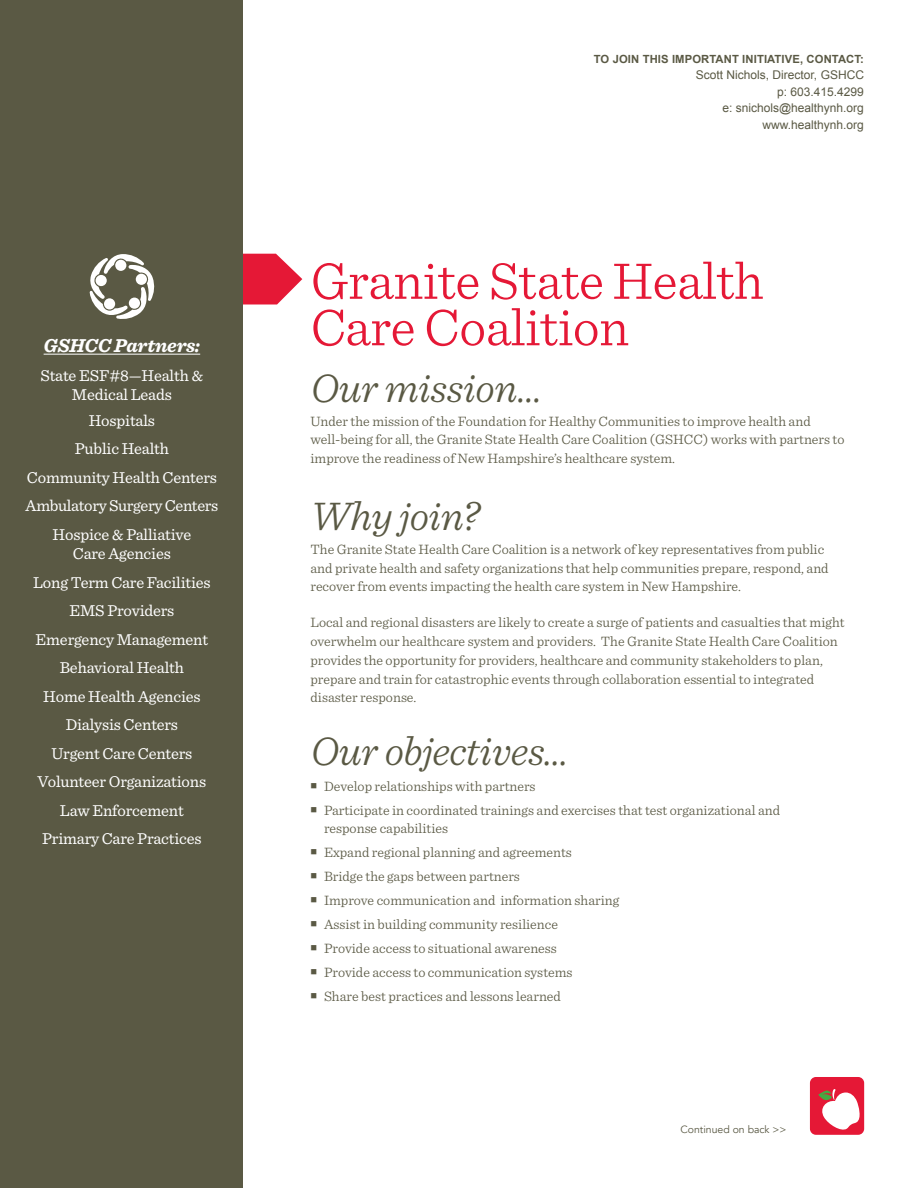
<style>
.page{position:relative;width:918px;height:1188px;background:#fff}
.page>*{position:absolute;margin:0;border:0;box-sizing:border-box;transform-origin:0 0}
.t1{font:300 54px/46.5px "Sentinel";letter-spacing:-.01em;color:#e51836}
.t2{font:italic 300 42px "Sentinel";letter-spacing:-.01em;color:#5a5944}
.t3{font:italic 700 19.5px "Sentinel";letter-spacing:-.01em;color:#fff}
.t4{font:16.5px/28.5px "Sentinel";letter-spacing:-.01em;color:#fff;text-align:center}
.t5{font:300 14.25px/18.8px "Sentinel";color:#5a5944}
.t6{font:12px/16.5px "Arial";color:#5a5944;text-align:right}
.t7{font:700 11.25px "Arial";letter-spacing:.01em;color:#5a5944}
.t8{font:10.5px "Avenir";color:#5a5944}
</style>
<div class="page">
<div style="left:0;top:0;width:243px;height:1188px;background:#5a5944"></div>
<hr style="left:44px;top:354px;width:156px;height:1px;background:#fff">
<svg style="left:90px;top:254px;width:212px;height:65px"></svg>
<div style="left:136px;top:274px;width:11px;height:11px;background:#fff;border-radius:50%"></div>
<svg style="left:810px;top:1077px;width:54px;height:58px"></svg>
<h3 class="t3" style="left:44px;top:330px;width:158px">GSHCC Partners:</h3>
<p class="t4" style="left:40px;top:364px;width:164px;line-height:19.5px">State ESF#8—Health &amp;<br>Medical Leads</p>
<p class="t4" style="left:26px;top:405px;width:194px">Hospitals<br>Public Health<br>Community Health Centers<br>Ambulatory Surgery Centers<br>Hospice &amp; Palliative</p>
<p class="t4" style="left:33px;top:538px;width:179px">Care Agencies<br>Long Term Care Facilities<br>EMS Providers<br>Emergency Management<br>Behavioral Health<br>Home Health Agencies<br>Dialysis Centers<br>Urgent Care Centers<br>Volunteer Organizations<br>Law Enforcement<br>Primary Care Practices</p>
<p class="t7" style="left:594px;top:51px;width:272px">TO JOIN THIS IMPORTANT INITIATIVE, CONTACT:</p>
<p class="t6" style="left:696px;top:67px;width:170px">Scott Nichols, Director, GSHCC p: 603.415.4299<br>e: snichols@healthynh.org www.healthynh.org</p>
<h1 class="t1" style="left:310px;top:254px;width:455px">Granite State Health<br>Care Coalition</h1>
<h2 class="t2" style="left:310px;top:357px;width:234px">Our mission...</h2>
<p class="t5" style="left:310px;top:410px;width:535px">Under the mission of the Foundation for Healthy Communities to improve health and well-being for all, the Granite State Health Care Coalition (GSHCC) works with partners to improve the readiness of New Hampshire’s healthcare system.</p>
<h2 class="t2" style="left:310px;top:484px;width:170px">Why join?</h2>
<p class="t5" style="left:310px;top:539px;width:520px">The Granite State Health Care Coalition is a network of key representatives from public and private health and safety organizations that help communities prepare, respond, and recover from events impacting the health care system in New Hampshire.</p>
<p class="t5" style="left:310px;top:612px;width:536px">Local and regional disasters are likely to create a surge of patients and casualties that might overwhelm our healthcare system and providers. The Granite State Health Care Coalition provides the opportunity for providers, healthcare and community stakeholders to plan, prepare and train for catastrophic events through collaboration essential to integrated disaster response.</p>
<h2 class="t2" style="left:310px;top:720px;width:260px">Our objectives...</h2>
<p class="t5" style="left:310px;top:776px;width:227px">■ Develop relationships with partners</p>
<p class="t5" style="left:324px;top:800px;width:458px;line-height:18px;text-indent:-14px">■ Participate in coordinated trainings and exercises that test organizational and response capabilities</p>
<p class="t5" style="left:310px;top:842px;width:263px">■ Expand regional planning and agreements</p>
<p class="t5" style="left:310px;top:866px;width:211px">■ Bridge the gaps between partners</p>
<p class="t5" style="left:310px;top:890px;width:310px">■ Improve communication and information sharing</p>
<p class="t5" style="left:310px;top:914px;width:249px">■ Assist in building community resilience</p>
<p class="t5" style="left:310px;top:938px;width:248px">■ Provide access to situational awareness</p>
<p class="t5" style="left:310px;top:962px;width:264px">■ Provide access to communication systems</p>
<p class="t5" style="left:310px;top:986px;width:252px">■ Share best practices and lessons learned</p>
<p class="t8" style="left:680px;top:1123px;width:108px">Continued on back &gt;&gt;</p>
</div>
